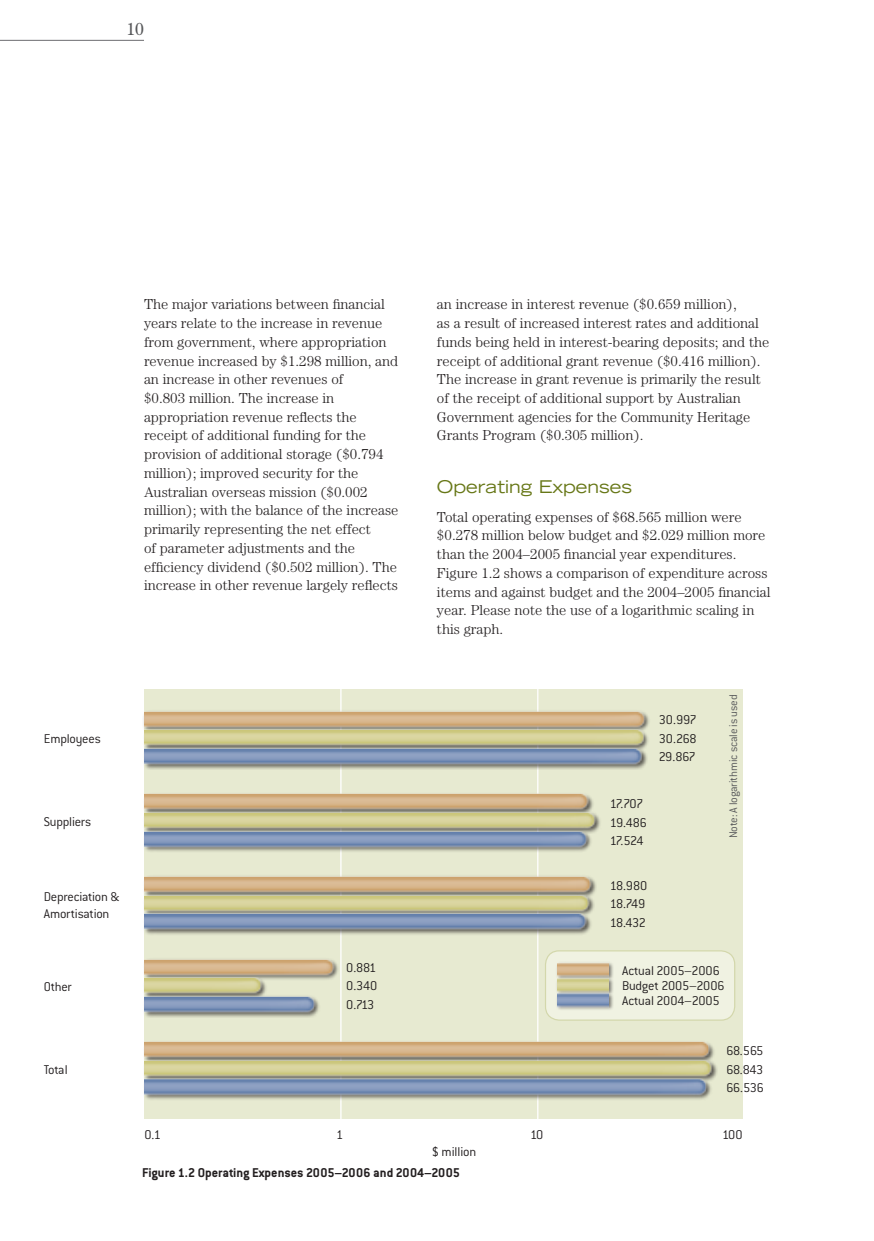
<style>
.page{position:relative;width:874px;height:1241px;background:#fff}
.page>*{position:absolute;margin:0;border:0;box-sizing:border-box;transform-origin:0 0}
.t1{font:expanded 17.5px "Trade Gothic LH";color:#677717}
.t2{font:17.5px "Century";color:#57585a}
.t3{font:300 14.35px/18.7px "Century";color:#231f20}
.t4{font:300 14px/18.6px "Conduit ITC";letter-spacing:-.015em;color:#231f20;text-align:justify}
.t5{font:700 14px "Conduit ITC";color:#231f20}
.t6{font:300 14px/18.6px "Conduit ITC";letter-spacing:-.05em;color:#231f20}
.t7{font:300 14px/18.6px "Conduit ITC";letter-spacing:-.045em;color:#231f20}
.t8{font:300 12.25px "Conduit ITC";letter-spacing:-.01em;color:#57585a}
</style>
<div class="page">
<hr style="left:0;top:40px;width:144px;height:1px;background:#6c6d70">
<div style="left:144px;top:688px;width:598px;height:430px;background:#e7ead1"></div>
<hr style="left:340px;top:687px;width:1px;height:431px;background:#fff">
<hr style="left:537px;top:687px;width:1px;height:431px;background:#fff">
<img style="left:144px;top:870px;width:452px;height:18px">
<img style="left:144px;top:888px;width:452px;height:19px">
<div style="left:142px;top:911px;width:450px;height:24px;background:#fbfbfb"></div>
<img style="left:144px;top:907px;width:450px;height:27px">
<img style="left:144px;top:787px;width:449px;height:19px">
<img style="left:144px;top:806px;width:456px;height:18px">
<div style="left:142px;top:829px;width:450px;height:23px;background:#fbfbfb"></div>
<img style="left:144px;top:824px;width:456px;height:27px">
<img style="left:144px;top:952px;width:198px;height:27px">
<img style="left:144px;top:971px;width:170px;height:18px">
<div style="left:142px;top:994px;width:178px;height:23px;background:#fafafa"></div>
<img style="left:144px;top:989px;width:198px;height:27px">
<img style="left:144px;top:1035px;width:599px;height:18px">
<img style="left:144px;top:1053px;width:599px;height:19px">
<div style="left:142px;top:1077px;width:570px;height:23px;background:#fbfbfb"></div>
<img style="left:144px;top:1072px;width:599px;height:27px">
<img style="left:144px;top:704px;width:504px;height:19px">
<img style="left:144px;top:723px;width:505px;height:19px">
<div style="left:142px;top:746px;width:505px;height:24px;background:#231f20;opacity:.75"></div>
<img style="left:144px;top:742px;width:504px;height:26px">
<div style="left:545px;top:950px;width:189px;height:69px;background:#f0f2e2;border-radius:14px"></div>
<div style="left:544px;top:950px;width:191px;height:70px;border:1px solid #d3d7ab;border-radius:14px"></div>
<div style="left:555px;top:960px;width:58px;height:20px;background:#231f20;opacity:.55"></div>
<img style="left:557px;top:960px;width:51px;height:12px">
<div style="left:555px;top:975px;width:58px;height:20px;background:#231f20;opacity:.55"></div>
<img style="left:557px;top:972px;width:51px;height:16px">
<div style="left:555px;top:991px;width:58px;height:19px;background:#231f20;opacity:.55"></div>
<img style="left:557px;top:988px;width:51px;height:22px">
<p class="t2" style="left:126px;top:19px;width:19px">10</p>
<p class="t4" style="left:44px;top:729px;width:59px">Employees</p>
<p class="t4" style="left:44px;top:812px;width:49px">Suppliers</p>
<p class="t4" style="left:44px;top:887px;width:77px;line-height:17.5px">Depreciation &amp;<br>Amortisation</p>
<p class="t4" style="left:44px;top:977px;width:29px">Other</p>
<p class="t4" style="left:44px;top:1060px;width:25px">Total</p>
<p class="t3" style="left:144px;top:295px;width:256px">The major variations between financial years relate to the increase in revenue from government, where appropriation revenue increased by $1.298 million, and an increase in other revenues of<br>$0.803 million. The increase in appropriation revenue reflects the receipt of additional funding for the provision of additional storage ($0.794 million); improved security for the Australian overseas mission ($0.002 million); with the balance of the increase primarily representing the net effect<br>of parameter adjustments and the efficiency dividend ($0.502 million). The increase in other revenue largely reflects</p>
<p class="t3" style="left:437px;top:295px;width:334px">an increase in interest revenue ($0.659 million),<br>as a result of increased interest rates and additional funds being held in interest-bearing deposits; and the receipt of additional grant revenue ($0.416 million).<br>The increase in grant revenue is primarily the result of the receipt of additional support by Australian Government agencies for the Community Heritage Grants Program ($0.305 million).</p>
<p class="t1" style="left:437px;top:475px;width:196px">Operating Expenses</p>
<p class="t3" style="left:437px;top:507px;width:335px">Total operating expenses of $68.565 million were $0.278 million below budget and $2.029 million more than the 2004–2005 financial year expenditures.<br>Figure 1.2 shows a comparison of expenditure across items and against budget and the 2004–2005 financial year. Please note the use of a logarithmic scaling in this graph.</p>
<p class="t4" style="left:346px;top:958px;width:32px">0.881<br>0.340<br>0.713</p>
<p class="t4" style="left:658px;top:710px;width:39px">30.997<br>30.268<br>29.867</p>
<p class="t6" style="left:609px;top:794px;width:39px">17.707<br>19.486<br>17.524</p>
<p class="t7" style="left:609px;top:876px;width:39px">18.980<br>18.749<br>18.432</p>
<p class="t8" style="left:726px;top:838px;width:145px;rotate:-90deg">Note: A logarithmic scale is used</p>
<p class="t4" style="left:621px;top:962px;width:104px;line-height:15.4px;text-align:left">Actual 2005–2006<br>Budget 2005–2006<br>Actual 2004–2005</p>
<p class="t4" style="left:726px;top:1041px;width:39px">68.565<br>68.843<br>66.536</p>
<p class="t4" style="left:144px;top:1125px;width:18px">0.1</p>
<p class="t4" style="left:336px;top:1125px;width:9px">1</p>
<p class="t4" style="left:529px;top:1125px;width:15px">10</p>
<p class="t4" style="left:721px;top:1125px;width:22px">100</p>
<p class="t4" style="left:431px;top:1142px;width:46px">$ million</p>
<p class="t5" style="left:142px;top:1164px;width:319px">Figure 1.2 Operating Expenses 2005–2006 and 2004–2005</p>
</div>
